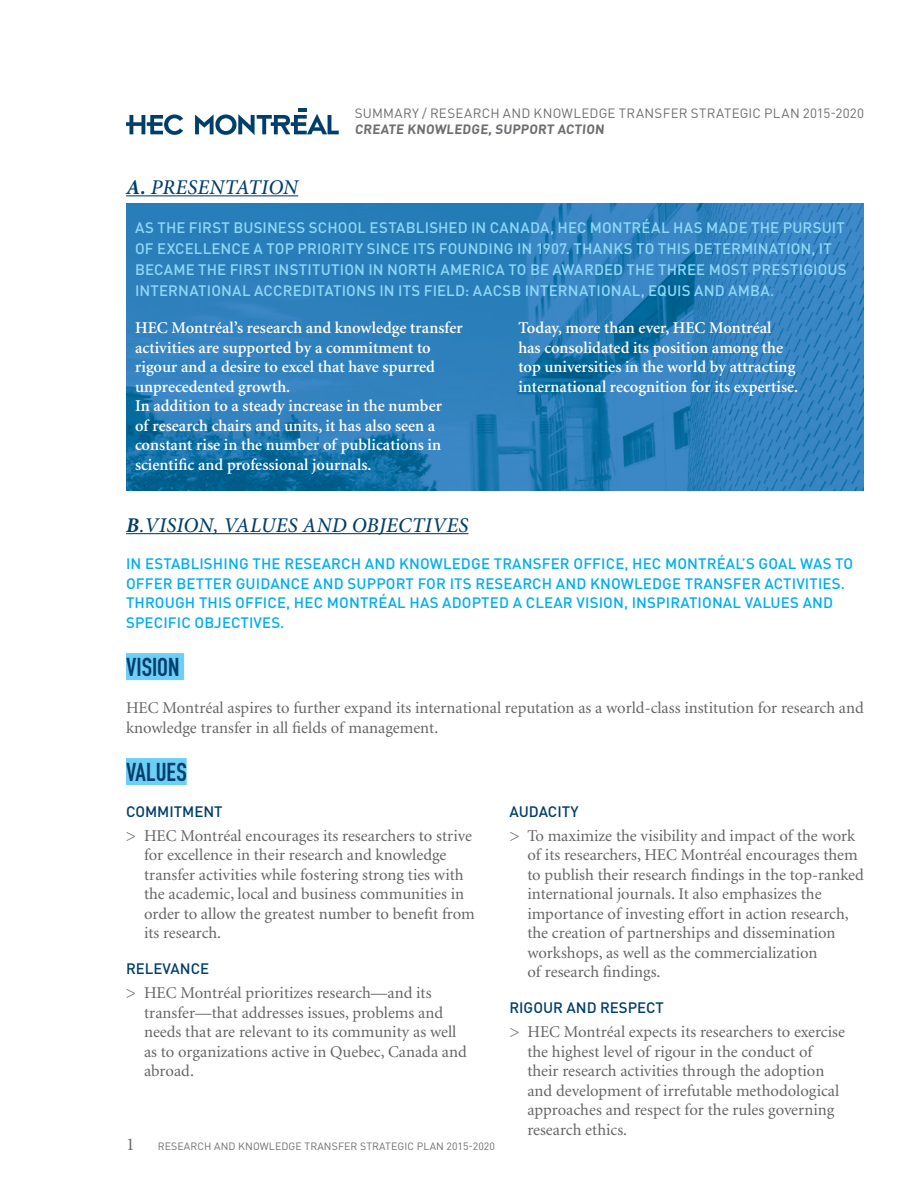
<style>
.page{position:relative;width:918px;height:1188px;background:#fff}
.page>*{position:absolute;margin:0;border:0;box-sizing:border-box;transform-origin:0 0}
.t1{font:25.5px "DIN Engschrift Std";color:#003e6b}
.t2{font:italic 500 21px "Minion Pro";letter-spacing:.01em;color:#003e6b}
.t3{font:18px "Minion Pro";color:#6d6e71}
.t4{font:16.5px/19.5px "Minion";color:#636466}
.t5{font:600 16.5px/19.5px "Minion";color:#fff}
.t6{font:500 15px/21px "DINOT";letter-spacing:.01em;color:#8ed8f8}
.t7{font:500 15px/19.5px "DINOT";letter-spacing:.01em;color:#00aeef}
.t8{font:500 15px "DINOT";color:#003e6b}
.t9{font:13.35px "DINOT";letter-spacing:.02em;color:#6d6e71}
.t10{font:700 13.35px "DINOT";color:#6d6e71}
.t11{font:10.5px "DINOT";letter-spacing:.01em;color:#6d6e71}
.s1{font-weight:700}
</style>
<div class="page">
<img style="left:126px;top:203px;width:738px;height:288px">
<hr style="left:126px;top:195px;width:172px;height:1px;background:#003e6b">
<hr style="left:126px;top:533px;width:343px;height:1px;background:#003e6b">
<div style="left:126px;top:653px;width:58px;height:27px;background:#6dcff6"></div>
<div style="left:126px;top:758px;width:61px;height:27px;background:#6dcff6"></div>
<svg style="left:126px;top:114px;width:57px;height:21px"></svg>
<svg style="left:195px;top:108px;width:144px;height:27px"></svg>
<p class="t9" style="left:355px;top:105px;width:511px">SUMMARY / RESEARCH AND KNOWLEDGE TRANSFER STRATEGIC PLAN 2015-2020</p>
<p class="t10" style="left:355px;top:121px;width:252px">CREATE KNOWLEDGE, SUPPORT ACTION</p>
<p class="t2" style="left:126px;top:173px;width:174px"><span class="s1">A.</span> PRESENTATION</p>
<p class="t6" style="left:135px;top:217px;width:713px">AS THE FIRST BUSINESS SCHOOL ESTABLISHED IN CANADA, HEC MONTRÉAL HAS MADE THE PURSUIT OF EXCELLENCE A TOP PRIORITY SINCE ITS FOUNDING IN 1907. THANKS TO THIS DETERMINATION, IT BECAME THE FIRST INSTITUTION IN NORTH AMERICA TO BE AWARDED THE THREE MOST PRESTIGIOUS INTERNATIONAL ACCREDITATIONS IN ITS FIELD: AACSB INTERNATIONAL, EQUIS AND AMBA.</p>
<p class="t5" style="left:135px;top:319px;width:329px">HEC Montréal’s research and knowledge transfer activities are supported by a commitment to rigour and a desire to excel that have spurred unprecedented growth.<br>In addition to a steady increase in the number<br>of research chairs and units, it has also seen a constant rise in the number of publications in scientific and professional journals.</p>
<p class="t5" style="left:518px;top:319px;width:281px">Today, more than ever, HEC Montréal<br>has consolidated its position among the top universities in the world by attracting international recognition for its expertise.</p>
<p class="t2" style="left:126px;top:510px;width:344px"><span class="s1">B</span>.VISION, VALUES AND OBJECTIVES</p>
<p class="t7" style="left:126px;top:554px;width:729px">IN ESTABLISHING THE RESEARCH AND KNOWLEDGE TRANSFER OFFICE, HEC MONTRÉAL’S GOAL WAS TO OFFER BETTER GUIDANCE AND SUPPORT FOR ITS RESEARCH AND KNOWLEDGE TRANSFER ACTIVITIES.<br>THROUGH THIS OFFICE, HEC MONTRÉAL HAS ADOPTED A CLEAR VISION, INSPIRATIONAL VALUES AND SPECIFIC OBJECTIVES.</p>
<h1 class="t1" style="left:126px;top:652px;width:55px">VISION</h1>
<p class="t4" style="left:126px;top:699px;width:739px">HEC Montréal aspires to further expand its international reputation as a world-class institution for research and knowledge transfer in all fields of management.</p>
<h1 class="t1" style="left:126px;top:757px;width:62px">VALUES</h1>
<p class="t8" style="left:126px;top:802px;width:98px">COMMITMENT</p>
<p class="t4" style="left:144px;top:826px;width:332px;text-indent:-18px">&gt; HEC Montréal encourages its researchers to strive for excellence in their research and knowledge transfer activities while fostering strong ties with the academic, local and business communities in order to allow the greatest number to benefit from its research.</p>
<p class="t8" style="left:126px;top:959px;width:85px">RELEVANCE</p>
<p class="t4" style="left:144px;top:984px;width:324px;text-indent:-18px">&gt; HEC Montréal prioritizes research—and its transfer—that addresses issues, problems and needs that are relevant to its community as well as to organizations active in Quebec, Canada and abroad.</p>
<p class="t8" style="left:509px;top:802px;width:71px">AUDACITY</p>
<p class="t4" style="left:527px;top:826px;width:338px;text-indent:-18px">&gt; To maximize the visibility and impact of the work of its researchers, HEC Montréal encourages them to publish their research findings in the top-ranked international journals. It also emphasizes the importance of investing effort in action research, the creation of partnerships and dissemination workshops, as well as the commercialization<br>of research findings.</p>
<p class="t8" style="left:509px;top:998px;width:156px">RIGOUR AND RESPECT</p>
<p class="t4" style="left:527px;top:1023px;width:319px;text-indent:-18px">&gt; HEC Montréal expects its researchers to exercise the highest level of rigour in the conduct of their research activities through the adoption and development of irrefutable methodological approaches and respect for the rules governing research ethics.</p>
<p class="t3" style="left:126px;top:1132px;width:10px">1</p>
<p class="t11" style="left:158px;top:1139px;width:339px">RESEARCH AND KNOWLEDGE TRANSFER STRATEGIC PLAN 2015-2020</p>
</div>
